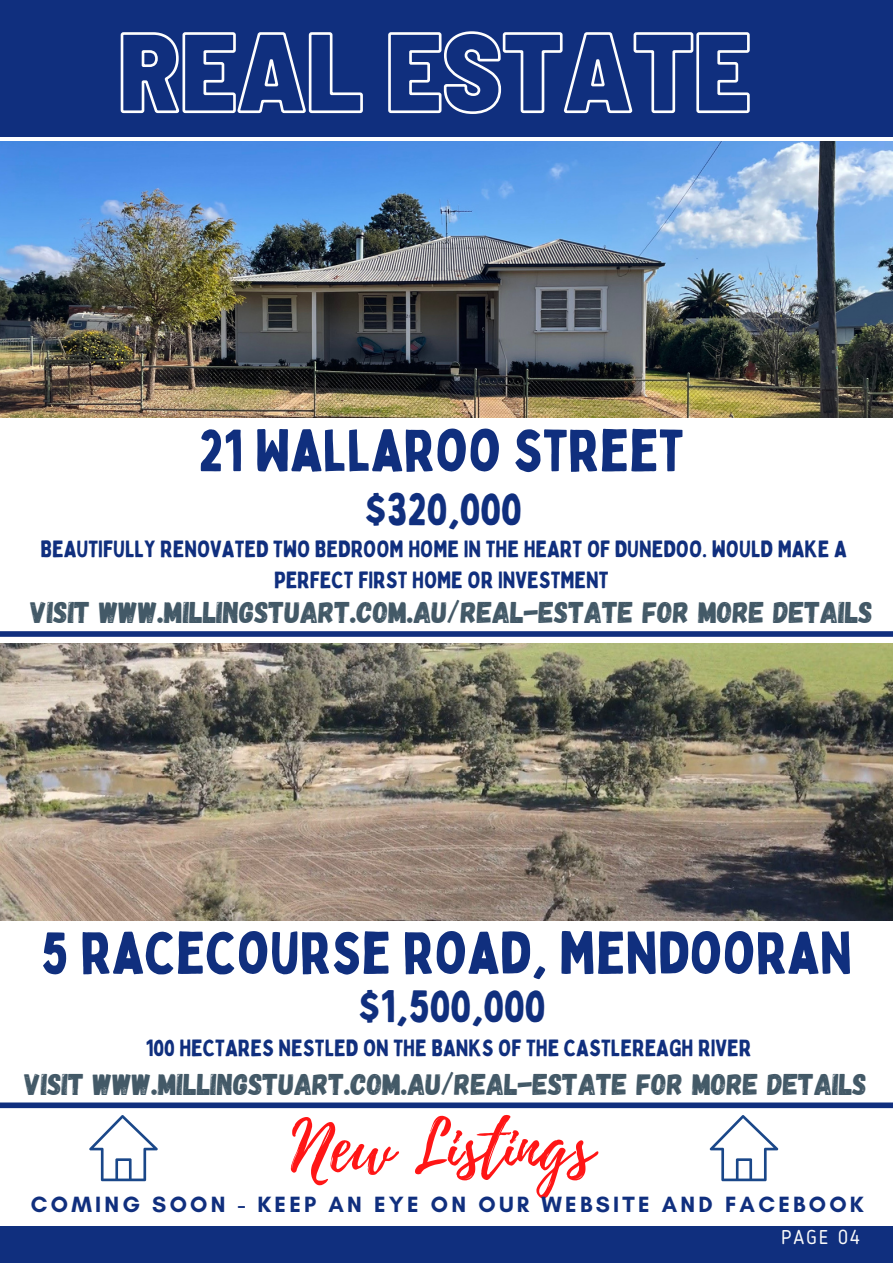
<style>
.page{position:relative;width:893px;height:1264px;background:#fff}
.page>*{position:absolute;margin:0;border:0;box-sizing:border-box;transform-origin:0 0}
.t1{font:69px "Playlist Script";color:#ff1616}
.t2{font:58.2px "Bobby Jones";color:#102f7e}
.t3{font:45px "Bobby Jones";color:#102f7e}
.t4{font:30px "Gagalin";color:#435967}
.t5{font:23.1px/31.5px "Bobby Jones";color:#102f7e;text-align:center}
.t6{font:700 22.5px "Glacial Indifference";letter-spacing:.145em;color:#102f7e}
.t7{font:19.8px "Blogger Sans";letter-spacing:.1em;color:#fafafa}
</style>
<div class="page">
<img style="left:0;top:141px;width:892px;height:277px">
<div style="left:0;top:0;width:892px;height:137px;background:#102f7e"></div>
<div style="left:0;top:1226px;width:892px;height:36px;background:#102f7e"></div>
<div style="left:0;top:631px;width:892px;height:6px;background:#102f7e"></div>
<img style="left:0;top:643px;width:892px;height:277px">
<div style="left:0;top:1102px;width:892px;height:6px;background:#102f7e"></div>
<svg style="left:89px;top:1115px;width:69px;height:66px"></svg>
<svg style="left:120px;top:31px;width:630px;height:83px"></svg>
<svg style="left:709px;top:1115px;width:69px;height:66px"></svg>
<h2 class="t2" style="left:198px;top:414px;width:486px">21 WALLAROO STREET</h2>
<h3 class="t3" style="left:364px;top:481px;width:158px">$320,000</h3>
<p class="t5" style="left:41px;top:532px;width:807px">BEAUTIFULLY RENOVATED TWO BEDROOM HOME IN THE HEART OF DUNEDOO. WOULD MAKE A<br>PERFECT FIRST HOME OR INVESTMENT</p>
<p class="t4" style="left:31px;top:593px;width:843px">VISIT WWW.MILLINGSTUART.COM.AU/REAL-ESTATE FOR MORE DETAILS</p>
<h2 class="t2" style="left:41px;top:916px;width:813px">5 RACECOURSE ROAD, MENDOORAN</h2>
<h3 class="t3" style="left:358px;top:977px;width:188px">$1,500,000</h3>
<p class="t5" style="left:146px;top:1031px;width:607px">100 HECTARES NESTLED ON THE BANKS OF THE CASTLEREAGH RIVER</p>
<p class="t4" style="left:24px;top:1065px;width:843px">VISIT WWW.MILLINGSTUART.COM.AU/REAL-ESTATE FOR MORE DETAILS</p>
<h1 class="t1" style="left:291px;top:1097px;width:304px">New Listings</h1>
<p class="t6" style="left:31px;top:1190px;width:834px">COMING SOON - KEEP AN EYE ON OUR WEBSITE AND FACEBOOK</p>
<p class="t7" style="left:781px;top:1228px;width:80px">PAGE 04</p>
</div>
